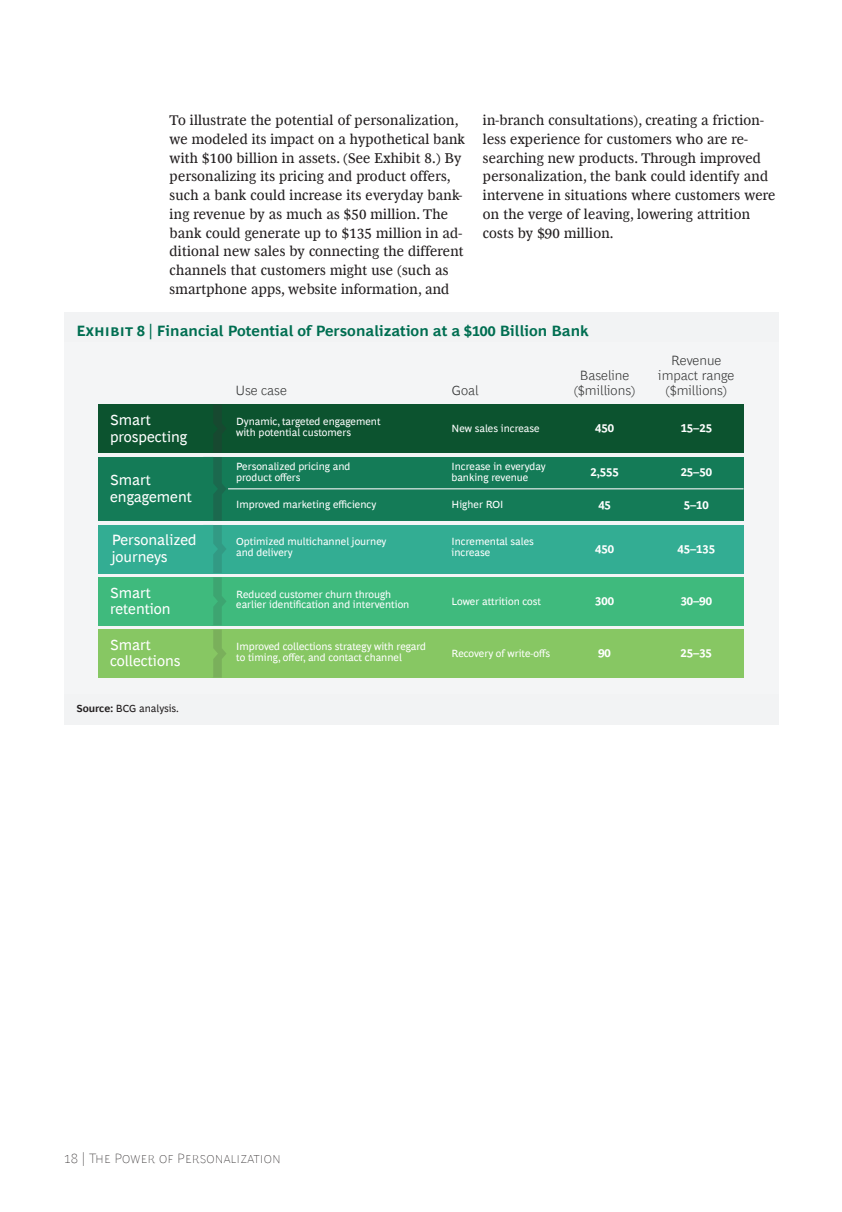
<style>
.page{position:relative;width:842px;height:1212px;background:#fff}
.page>*{position:absolute;margin:0;border:0;box-sizing:border-box;transform-origin:0 0}
.t1{font:15px/16.5px "Henderson BCG Sans";color:#fff}
.Exhibit_Title{font:700 15px "Henderson BCG Sans";letter-spacing:.005em;color:#006e51}
.Body_Copy{font:14.25px/18.8px "Henderson BCG Serif";letter-spacing:.015em;color:#231f20}
.t2{font:300 13.5px/15px "Henderson BCG Sans";color:#323333;text-align:center}
.t3{font:100 13.5px "Henderson BCG Sans";letter-spacing:.01em;color:#231f20}
.t4{font:700 12px "Henderson BCG Sans";color:#fff}
.t5{font:10.5px/10.5px "Henderson BCG Sans";color:#fff}
.Exhibit_footer{font:10.5px "Henderson BCG Sans";color:#231f20}
.s1{font-weight:700}
</style>
<div class="page">
<div style="left:64px;top:313px;width:714px;height:412px;background:#f2f3f4"></div>
<div style="left:98px;top:405px;width:645px;height:48px;background:#0c532f"></div>
<div style="left:98px;top:525px;width:645px;height:48px;background:#33ad93"></div>
<div style="left:98px;top:577px;width:645px;height:48px;background:#3fba7d"></div>
<div style="left:98px;top:629px;width:645px;height:49px;background:#87c763"></div>
<div style="left:98px;top:457px;width:645px;height:64px;background:#147b57"></div>
<hr style="left:228px;top:488px;width:515px;height:1px;background:#f2f3f4">
<svg style="left:203px;top:405px;width:24px;height:273px"></svg>
<p class="Body_Copy" style="left:170px;top:110px;width:297px">To illustrate the potential of personalization, we modeled its impact on a hypothetical bank with $100 billion in assets. (See Exhibit 8.) By personalizing its pricing and product offers, such a bank could increase its everyday bank&shy;ing revenue by as much as $50 million. The bank could generate up to $135 million in ad&shy;ditional new sales by connecting the different channels that customers might use (such as smartphone apps, website information, and</p>
<p class="Body_Copy" style="left:483px;top:110px;width:294px">in-branch consultations), creating a friction&shy;less experience for customers who are re&shy;searching new products. Through improved personalization, the bank could identify and intervene in situations where customers were on the verge of leaving, lowering attrition costs by $90 million.</p>
<p class="Exhibit_Title" style="left:77px;top:320px;width:514px">Exhibit 8 | Financial Potential of Personalization at a $100 Billion Bank</p>
<p class="t2" style="left:235px;top:381px;width:53px">Use case</p>
<p class="t2" style="left:452px;top:381px;width:28px">Goal</p>
<p class="t2" style="left:574px;top:366px;width:63px">Baseline ($millions)</p>
<p class="t2" style="left:658px;top:351px;width:77px">Revenue impact range ($millions)</p>
<p class="t1" style="left:110px;top:410px;width:79px">Smart prospecting</p>
<p class="t5" style="left:236px;top:415px;width:146px">Dynamic, targeted engagement with potential customers</p>
<p class="t5" style="left:451px;top:422px;width:90px">New sales increase</p>
<p class="t4" style="left:595px;top:420px;width:20px">450</p>
<p class="t4" style="left:681px;top:420px;width:33px">15–25</p>
<p class="t1" style="left:110px;top:471px;width:83px">Smart engagement</p>
<p class="t5" style="left:236px;top:461px;width:116px">Personalized pricing and product offers</p>
<p class="t5" style="left:451px;top:461px;width:96px">Increase in everyday banking revenue</p>
<p class="t4" style="left:590px;top:463px;width:30px">2,555</p>
<p class="t4" style="left:681px;top:463px;width:33px">25–50</p>
<p class="t5" style="left:236px;top:499px;width:141px">Improved marketing efficiency</p>
<p class="t5" style="left:451px;top:499px;width:54px">Higher ROI</p>
<p class="t4" style="left:598px;top:496px;width:14px">45</p>
<p class="t4" style="left:684px;top:496px;width:26px">5–10</p>
<p class="t1" style="left:112px;top:531px;width:86px">Personalized journeys</p>
<p class="t5" style="left:236px;top:536px;width:152px">Optimized multichannel journey and delivery</p>
<p class="t5" style="left:451px;top:536px;width:84px">Incremental sales increase</p>
<p class="t4" style="left:595px;top:540px;width:20px">450</p>
<p class="t4" style="left:677px;top:540px;width:39px">45–135</p>
<p class="t1" style="left:110px;top:583px;width:62px">Smart retention</p>
<p class="t5" style="left:236px;top:588px;width:175px">Reduced customer churn through earlier identification and intervention</p>
<p class="t5" style="left:451px;top:595px;width:91px">Lower attrition cost</p>
<p class="t4" style="left:595px;top:592px;width:20px">300</p>
<p class="t4" style="left:681px;top:592px;width:33px">30–90</p>
<p class="t1" style="left:110px;top:635px;width:72px">Smart collections</p>
<p class="t5" style="left:236px;top:640px;width:191px">Improved collections strategy with regard to timing, offer, and contact channel</p>
<p class="t5" style="left:451px;top:647px;width:100px">Recovery of write-offs</p>
<p class="t4" style="left:598px;top:644px;width:14px">90</p>
<p class="t4" style="left:681px;top:644px;width:33px">25–35</p>
<p class="Exhibit_footer" style="left:77px;top:701px;width:104px"><span class="s1">Source:</span> BCG analysis.</p>
<p class="t3" style="left:64px;top:1149px;width:219px">18 | The Power of Personalization</p>
</div>
